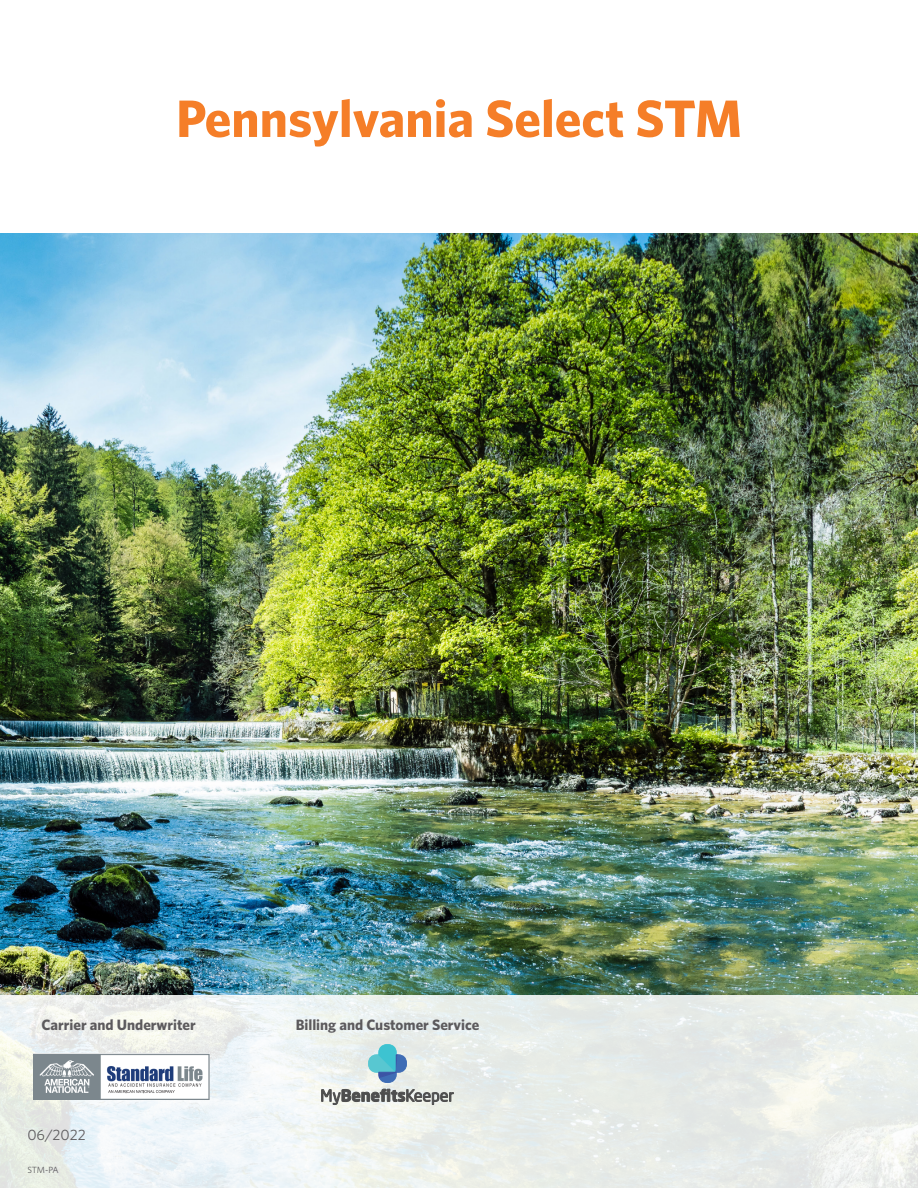
<style>
.page{position:relative;width:918px;height:1188px;background:#fff}
.page>*{position:absolute;margin:0;border:0;box-sizing:border-box;transform-origin:0 0}
.Paragraph_Style1{font:700 52.8px "Whitney HTF";color:#f57e28}
.Paragraph_Style1-2{font:700 15px "Whitney HTF";color:#5c5a5d}
.Paragraph_Style1-3{font:15px "Whitney HTF";letter-spacing:-.005em;color:#5c5a5d}
.Paragraph_Style1-4{font:9px "Whitney HTF";color:#5c5a5d}
</style>
<div class="page">
<img style="left:0;top:234px;width:918px;height:762px">
<svg style="left:0;top:996px;width:918px;height:192px;fill:#eaefeb"></svg>
<svg style="left:322px;top:1089px;width:131px;height:16px;background:#a1a3a0"></svg>
<svg style="left:369px;top:1045px;width:37px;height:37px"></svg>
<img style="left:33px;top:1053px;width:177px;height:47px">
<p class="Paragraph_Style1" style="left:176px;top:87px;width:567px">Pennsylvania Select STM</p>
<p class="Paragraph_Style1-2" style="left:42px;top:1015px;width:156px">Carrier and Underwriter</p>
<p class="Paragraph_Style1-2" style="left:296px;top:1015px;width:185px">Billing and Customer Service</p>
<p class="Paragraph_Style1-3" style="left:27px;top:1126px;width:60px">06/2022</p>
<p class="Paragraph_Style1-4" style="left:27px;top:1165px;width:33px">STM-PA</p>
</div>
